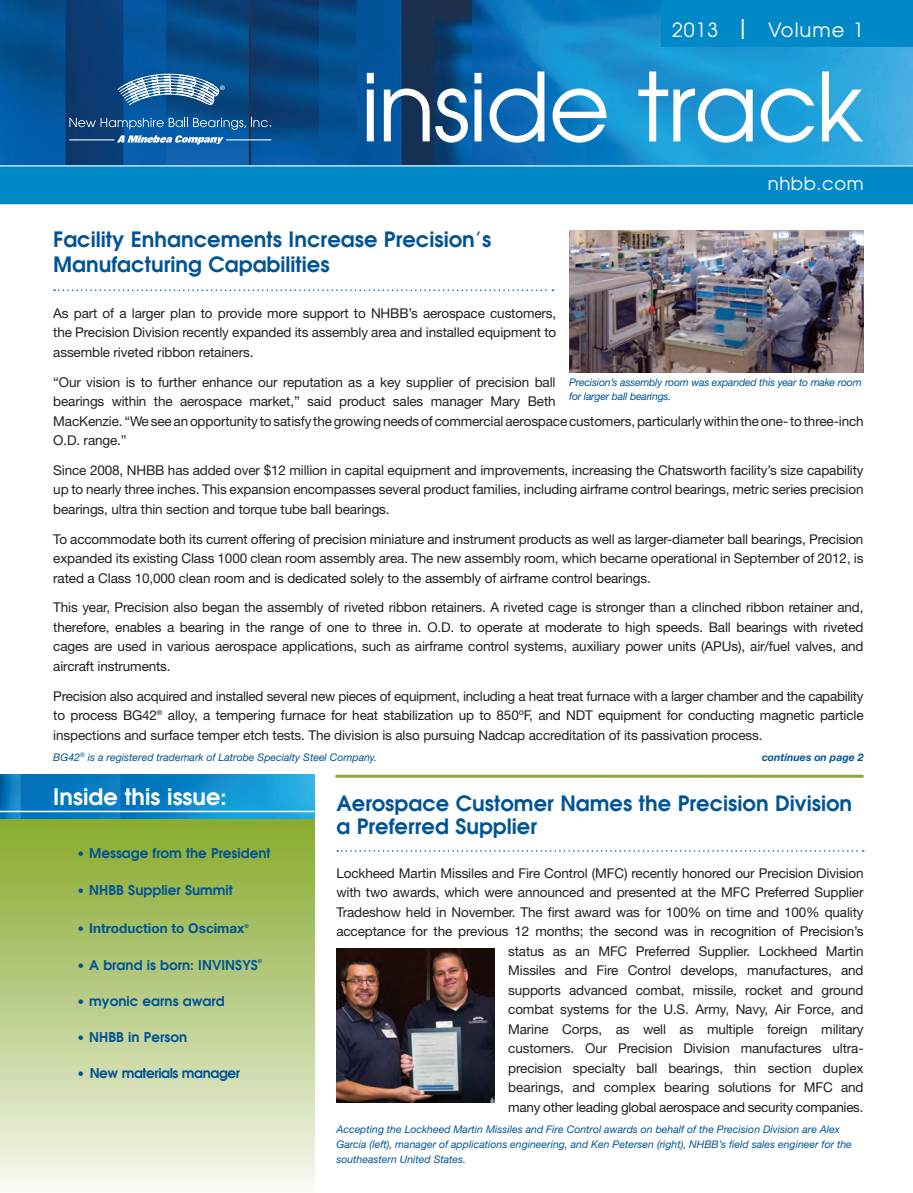
<style>
.page{position:relative;width:913px;height:1193px;background:#fff}
.page>*{position:absolute;margin:0;border:0;box-sizing:border-box;transform-origin:0 0}
.t1{font:94.5px "Avian";letter-spacing:-.02em;color:#fff}
.t2{font:700 22.5px "Avian";color:#fff}
.t3{font:700 21px/25.2px "Avian";color:#005495}
.t4{font:19.5px "Avian";letter-spacing:.05em;color:#fff}
.t5{font:18px "Avian";letter-spacing:.03em;color:#fff}
.t6{font:13.5px/19.5px "Helvetica Neue";letter-spacing:-.01em;color:#231f20;text-align:justify}
.t7{font:700 13.5px "Avian";color:#005495}
.t8{font:700 13.5px "Helvetica Neue";color:#005495}
.t9{font:700 13.5px "Avian";letter-spacing:-.03em;color:#005495}
.t10{font:italic 10.5px/15px "Helvetica Neue";color:#005495}
.t11{font:italic 10.5px/13.5px "Helvetica Neue";letter-spacing:-.02em;color:#005495}
.t12{font:italic 700 10.5px "Helvetica Neue";color:#005495}
.t13{font:700 5.25px "Helvetica Neue";color:#005495}
.s1{font-size:27px}
.s2{font-family:"Avian"}
</style>
<div class="page">
<img style="left:0;top:0;width:913px;height:165px">
<svg style="left:54px;top:289px;width:499px;height:2px"></svg>
<div style="left:0;top:811px;width:314px;height:382px;background:linear-gradient(to bottom,#83a726,#f5f7f0)"></div>
<img style="left:0;top:775px;width:314px;height:43px">
<div style="left:0;top:165px;width:913px;height:39px;background:#0088c7"></div>
<hr style="left:0;top:165px;width:913px;height:1px;background:#fff">
<img style="left:570px;top:230px;width:293px;height:142px">
<hr style="left:0;top:811px;width:314px;height:1px;background:#fff">
<svg style="left:337px;top:850px;width:527px;height:2px"></svg>
<div style="left:661px;top:0;width:252px;height:46px;background:#0088c7"></div>
<hr style="left:335px;top:775px;width:528px;height:3px;background:#88ac2e">
<img style="left:336px;top:948px;width:159px;height:154px">
<svg style="left:117px;top:74px;width:108px;height:33px;background:#5c89b3"></svg>
<svg style="left:69px;top:118px;width:202px;height:26px;background:#356fa6"></svg>
<h3 class="t4" style="left:672px;top:20px;width:193px">2013 <span class="s1">|</span> Volume 1</h3>
<h1 class="t1" style="left:361px;top:61px;width:504px">inside track</h1>
<h3 class="t5" style="left:768px;top:175px;width:97px">nhbb.com</h3>
<h3 class="t3" style="left:53px;top:228px;width:440px">Facility Enhancements Increase Precision’s<br>Manufacturing Capabilities</h3>
<p class="t6" style="left:53px;top:303px;width:504px">As part of a larger plan to provide more support to NHBB’s aerospace customers, the Precision Division recently expanded its assembly area and installed equipment to assemble riveted ribbon retainers.</p>
<p class="t6" style="left:53px;top:372px;width:812px;text-align:left">“Our vision is to further enhance our reputation as a key supplier of precision ball<br>bearings within the aerospace market,” said product sales manager Mary Beth<br>MacKenzie. “We see an opportunity to satisfy the growing needs of commercial aerospace customers, particularly within the one- to three-inch O.D. range.”</p>
<p class="t6" style="left:53px;top:460px;width:812px">Since 2008, NHBB has added over $12 million in capital equipment and improvements, increasing the Chatsworth facility’s size capability up to nearly three inches. This expansion encompasses several product families, including airframe control bearings, metric series precision bearings, ultra thin section and torque tube ball bearings.</p>
<p class="t6" style="left:53px;top:529px;width:811px">To accommodate both its current offering of precision miniature and instrument products as well as larger-diameter ball bearings, Precision expanded its existing Class 1000 clean room assembly area. The new assembly room, which became operational in September of 2012, is rated a Class 10,000 clean room and is dedicated solely to the assembly of airframe control bearings.</p>
<p class="t6" style="left:53px;top:597px;width:812px">This year, Precision also began the assembly of riveted ribbon retainers. A riveted cage is stronger than a clinched ribbon retainer and, therefore, enables a bearing in the range of one to three in. O.D. to operate at moderate to high speeds. Ball bearings with riveted cages are used in various aerospace applications, such as airframe control systems, auxiliary power units (APUs), air/fuel valves, and aircraft instruments.</p>
<p class="t6" style="left:53px;top:686px;width:812px">Precision also acquired and installed several new pieces of equipment, including a heat treat furnace with a larger chamber and the capability to process BG42<sup>®</sup> alloy, a tempering furnace for heat stabilization up to 850ºF, and NDT equipment for conducting magnetic particle inspections and surface temper etch tests. The division is also pursuing Nadcap accreditation of its passivation process.</p>
<p class="t11" style="left:569px;top:375px;width:294px">Precision’s assembly room was expanded this year to make room for larger ball bearings.</p>
<p class="t10" style="left:53px;top:749px;width:325px">BG42<sup>®</sup> is a registered trademark of Latrobe Specialty Steel Company.</p>
<h3 class="t3" style="left:336px;top:793px;width:517px;line-height:22.5px">Aerospace Customer Names the Precision Division a Preferred Supplier</h3>
<p class="t12" style="left:762px;top:750px;width:103px">continues on page 2</p>
<h2 class="t2" style="left:53px;top:785px;width:175px">Inside this issue:</h2>
<p class="t7" style="left:77px;top:846px;width:195px">• Message from the President</p>
<p class="t7" style="left:77px;top:883px;width:157px">• NHBB Supplier Summit</p>
<p class="t8" style="left:77px;top:919px;width:169px"><span class="s2">•</span> Introduction to Oscimax</p>
<p class="t13" style="left:244px;top:923px;width:6px">®</p>
<p class="t7" style="left:77px;top:958px;width:182px">• A brand is born: INVINSYS</p>
<p class="t13" style="left:258px;top:957px;width:6px">®</p>
<p class="t7" style="left:77px;top:994px;width:149px">• myonic earns award</p>
<p class="t7" style="left:77px;top:1029px;width:112px">• NHBB in Person</p>
<p class="t9" style="left:77px;top:1065px;width:165px">• New materials manager</p>
<p class="t6" style="left:336px;top:863px;width:529px;text-align:right">Lockheed Martin Missiles and Fire Control (MFC) recently honored our Precision Division with two awards, which were announced and presented at the MFC Preferred Supplier Tradeshow held in November. The first award was for 100% on time and 100% quality acceptance for the previous 12 months; the second was in recognition of Precision’s status as an MFC Preferred Supplier. Lockheed Martin<br>Missiles and Fire Control develops, manufactures, and<br>supports advanced combat, missile, rocket and ground<br>combat systems for the U.S. Army, Navy, Air Force, and<br>Marine Corps, as well as multiple foreign military<br>customers. Our Precision Division manufactures ultra-<br>precision specialty ball bearings, thin section duplex<br>bearings, and complex bearing solutions for MFC and<br>many other leading global aerospace and security companies.</p>
<p class="t10" style="left:336px;top:1121px;width:517px">Accepting the Lockheed Martin Missiles and Fire Control awards on behalf of the Precision Division are Alex<br>Garcia (left), manager of applications engineering, and Ken Petersen (right), NHBB’s field sales engineer for the southeastern United States.</p>
</div>
